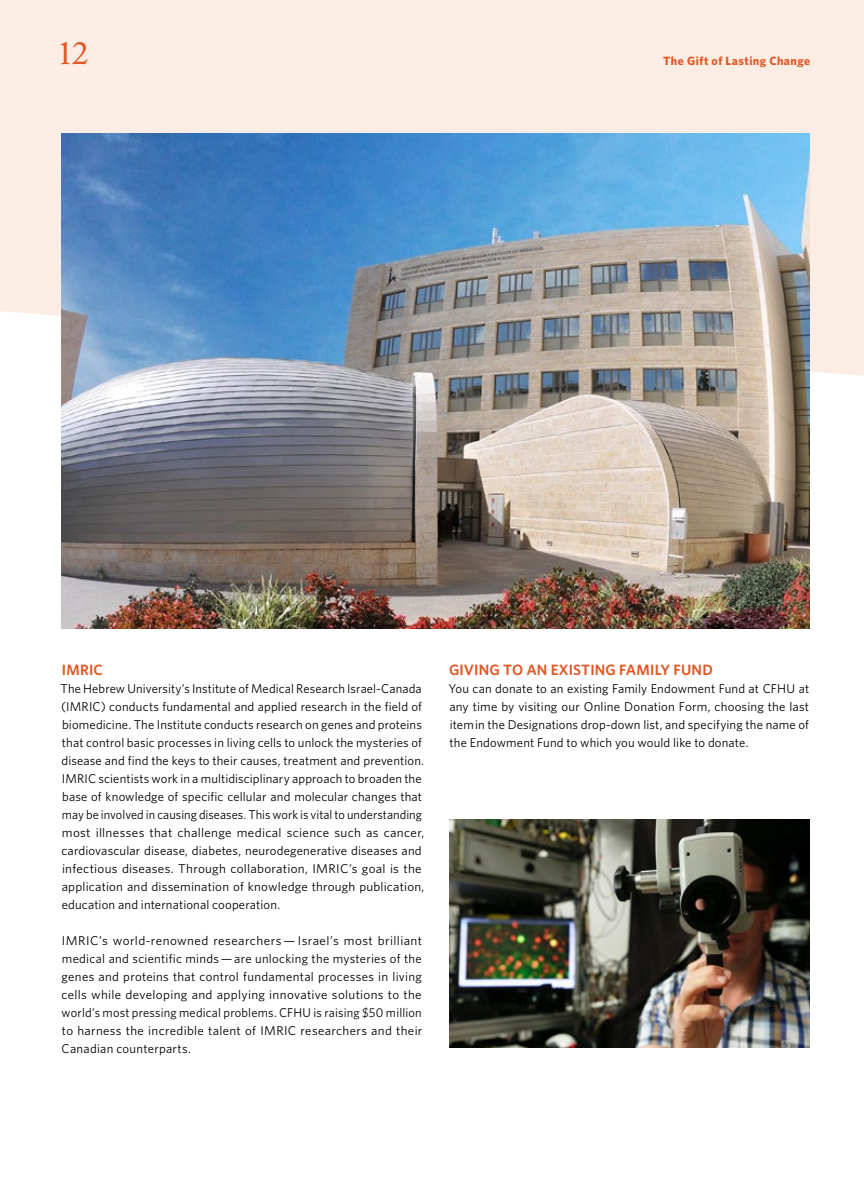
<style>
.page{position:relative;width:864px;height:1188px;background:#fff}
.page>*{position:absolute;margin:0;border:0;box-sizing:border-box;transform-origin:0 0}
.t1{font:31.5px "Hoefler Text Roman Alt";color:#df5927}
.t2{font:600 15px "Whitney HTF";letter-spacing:.01em;color:#df5927}
.t3{font:12.75px/18px "Whitney HTF";letter-spacing:.01em;color:#000;text-align:justify}
.t4{font:700 12px "Whitney HTF";letter-spacing:.04em;color:#df5927}
</style>
<div class="page">
<div style="left:0;top:0;width:864px;height:376px;background:#fbede4"></div>
<img style="left:61px;top:134px;width:748px;height:494px">
<img style="left:449px;top:819px;width:361px;height:228px">
<h1 class="t1" style="left:58px;top:39px;width:32px">12</h1>
<p class="t4" style="left:663px;top:53px;width:149px">The Gift of Lasting Change</p>
<p class="t2" style="left:62px;top:661px;width:43px">IMRIC</p>
<p class="t3" style="left:61px;top:679px;width:365px;text-align:left">The Hebrew University’s Institute of Medical Research Israel-Canada (IMRIC) conducts fundamental and applied research in the field of biomedicine. The Institute conducts research on genes and proteins that control basic processes in living cells to unlock the mysteries of disease and find the keys to their causes, treatment and prevention.<br>IMRIC scientists work in a multidisciplinary approach to broaden the base of knowledge of specific cellular and molecular changes that may be involved in causing diseases. This work is vital to understanding most illnesses that challenge medical science such as cancer, cardiovascular disease, diabetes, neurodegenerative diseases and infectious diseases. Through collaboration, IMRIC’s goal is the application and dissemination of knowledge through publication, education and international cooperation.</p>
<p class="t3" style="left:61px;top:931px;width:362px">IMRIC’s world-renowned researchers — Israel’s most brilliant medical and scientific minds—are unlocking the mysteries of the genes and proteins that control fundamental processes in living cells while developing and applying innovative solutions to the world’s most pressing medical problems. CFHU is raising $50 million to harness the incredible talent of IMRIC researchers and their Canadian counterparts.</p>
<p class="t2" style="left:449px;top:661px;width:265px">GIVING TO AN EXISTING FAMILY FUND</p>
<p class="t3" style="left:448px;top:679px;width:362px">You can donate to an existing Family Endowment Fund at CFHU at any time by visiting our Online Donation Form, choosing the last item in the Designations drop-down list, and specifying the name of the Endowment Fund to which you would like to donate.</p>
</div>
